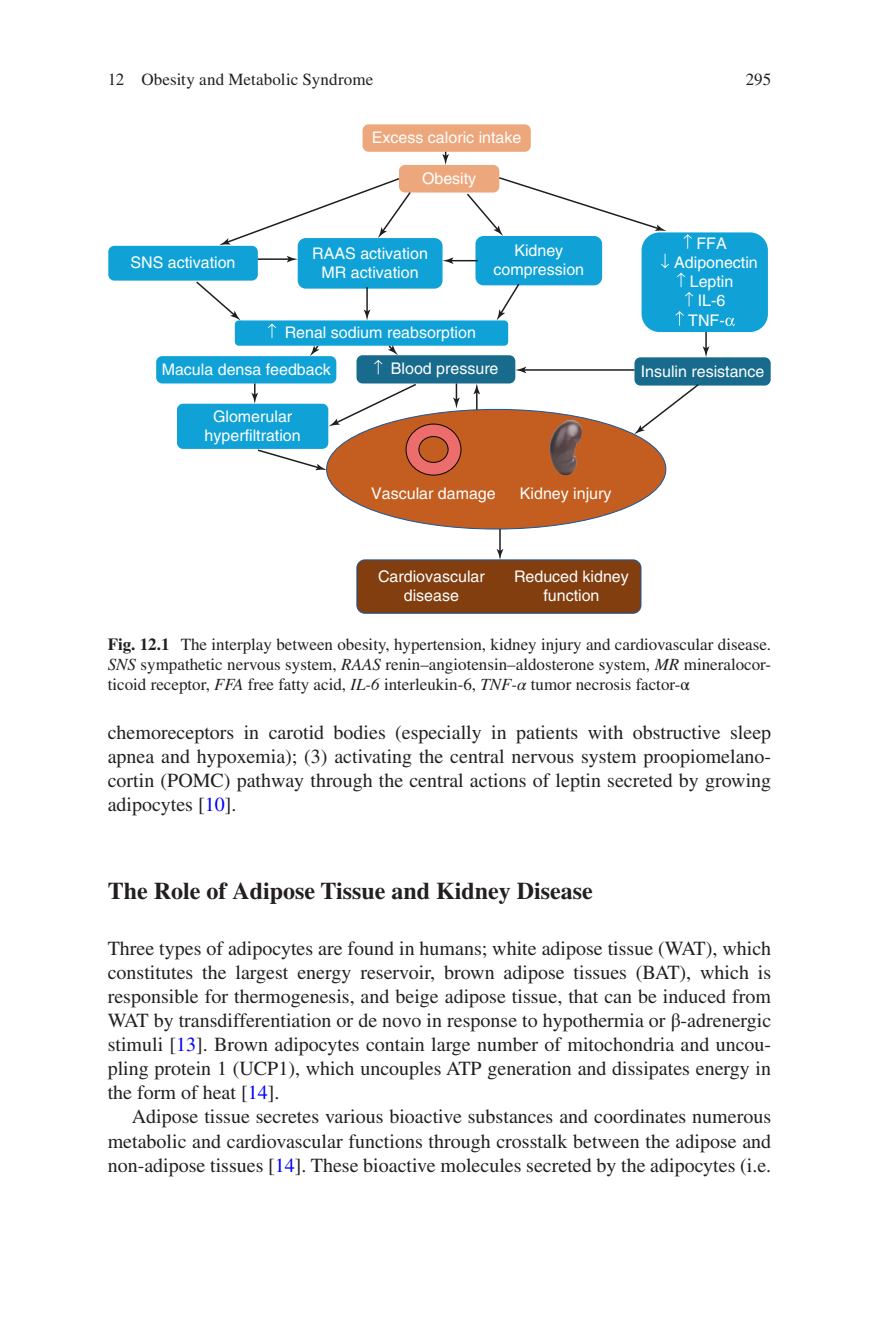
<style>
.page{position:relative;width:879px;height:1333px;background:#fff}
.page>*{position:absolute;margin:0;border:0;box-sizing:border-box;transform-origin:0 0}
.t1{font:700 24px "Times LT Std";color:#231f20}
.t2{font:20px/24px "Times LT Std";color:#231f20;text-align:justify}
.t3{font:17px/20px "Times LT Std";color:#231f20;text-align:justify}
.t4{font:16px/19.2px "Helvetica";color:#fff;text-align:center}
.s1{font-weight:700}
.s2{font-style:italic}
.s3{font-family:"STIX General";font-style:italic}
.s4{font-family:"STIX General"}
.s5{color:#00f}
</style>
<div class="page">
<div style="left:362px;top:124px;width:169px;height:28px;background:#eda77c;border-radius:6px"></div>
<div style="left:399px;top:165px;width:100px;height:27px;background:#eda77c;border-radius:6px"></div>
<div style="left:108px;top:246px;width:150px;height:34px;background:#10a2d7;border-radius:6px"></div>
<div style="left:298px;top:238px;width:144px;height:50px;background:#10a2d7;border-radius:8px"></div>
<div style="left:475px;top:236px;width:127px;height:49px;background:#10a2d7;border-radius:8px"></div>
<div style="left:641px;top:232px;width:127px;height:100px;background:#10a2d7;border-radius:18px"></div>
<div style="left:235px;top:320px;width:273px;height:26px;background:#10a2d7;border-radius:4px"></div>
<div style="left:156px;top:356px;width:180px;height:27px;background:#10a2d7;border-radius:6px"></div>
<div style="left:177px;top:404px;width:151px;height:45px;background:#10a2d7;border-radius:6px"></div>
<div style="left:356px;top:355px;width:159px;height:28px;background:#186b8d;border-radius:6px"></div>
<div style="left:634px;top:357px;width:136px;height:28px;background:#186b8d;border-radius:6px"></div>
<div style="left:357px;top:560px;width:284px;height:53px;background:#823e0e;border-radius:8px"></div>
<div style="left:356px;top:559px;width:285px;height:54px;border:1px solid #1a559c;border-radius:8px"></div>
<div style="left:327px;top:409px;width:339px;height:120px;background:#c35e20;border-radius:50%"></div>
<img style="left:549px;top:420px;width:33px;height:55px">
<svg style="left:268px;top:323px;width:8px;height:15px"></svg>
<svg style="left:683px;top:234px;width:9px;height:15px"></svg>
<svg style="left:661px;top:254px;width:8px;height:14px"></svg>
<svg style="left:675px;top:272px;width:18px;height:53px"></svg>
<svg style="left:725px;top:317px;width:9px;height:9px"></svg>
<hr style="left:499px;top:529px;width:2px;height:23px;background:#1d1e1f">
<svg style="left:497px;top:549px;width:6px;height:11px"></svg>
<svg style="left:251px;top:382px;width:211px;height:94px"></svg>
<svg style="left:473px;top:383px;width:7px;height:27px"></svg>
<svg style="left:634px;top:382px;width:66px;height:52px"></svg>
<hr style="left:523px;top:369px;width:111px;height:2px;background:#1d1e1f">
<svg style="left:515px;top:366px;width:11px;height:7px"></svg>
<svg style="left:374px;top:345px;width:24px;height:29px"></svg>
<svg style="left:310px;top:345px;width:10px;height:11px"></svg>
<svg style="left:194px;top:280px;width:47px;height:40px"></svg>
<hr style="left:366px;top:287px;width:2px;height:26px;background:#1d1e1f">
<svg style="left:364px;top:309px;width:6px;height:11px"></svg>
<svg style="left:442px;top:257px;width:36px;height:7px"></svg>
<svg style="left:496px;top:283px;width:25px;height:37px"></svg>
<svg style="left:703px;top:332px;width:6px;height:25px"></svg>
<svg style="left:465px;top:176px;width:201px;height:60px"></svg>
<hr style="left:258px;top:258px;width:32px;height:2px;background:#1d1e1f">
<svg style="left:287px;top:256px;width:11px;height:6px"></svg>
<svg style="left:219px;top:178px;width:193px;height:67px"></svg>
<svg style="left:442px;top:152px;width:7px;height:13px"></svg>
<p class="t3" style="left:108px;top:69px;width:267px">12 Obesity and Metabolic Syndrome</p>
<p class="t4" style="left:372px;top:128px;width:151px">Excess caloric intake</p>
<p class="t4" style="left:422px;top:168px;width:56px">Obesity</p>
<p class="t4" style="left:131px;top:253px;width:106px">SNS activation</p>
<p class="t4" style="left:312px;top:243px;width:117px">RAAS activation<br>MR activation</p>
<p class="t4" style="left:493px;top:241px;width:92px">Kidney compression</p>
<p class="t4" style="left:285px;top:323px;width:193px">Renal sodium reabsorption</p>
<p class="t4" style="left:391px;top:359px;width:109px">Blood pressure</p>
<p class="t4" style="left:162px;top:359px;width:170px">Macula densa feedback</p>
<p class="t4" style="left:205px;top:406px;width:98px">Glomerular hyperfiltration</p>
<p class="t4" style="left:371px;top:484px;width:126px">Vascular damage</p>
<p class="t4" style="left:520px;top:484px;width:93px">Kidney injury</p>
<p class="t3" style="left:746px;top:69px;width:27px">295</p>
<p class="t4" style="left:696px;top:233px;width:32px">FFA</p>
<p class="t4" style="left:674px;top:253px;width:85px">Adiponectin</p>
<p class="t4" style="left:690px;top:272px;width:45px">Leptin</p>
<p class="t4" style="left:698px;top:291px;width:29px">IL-6</p>
<p class="t4" style="left:688px;top:310px;width:38px">TNF-</p>
<p class="t4" style="left:641px;top:361px;width:125px">Insulin resistance</p>
<p class="t4" style="left:378px;top:566px;width:108px">Cardiovascular disease</p>
<p class="t4" style="left:514px;top:566px;width:116px">Reduced kidney function</p>
<p class="t3" style="left:108px;top:633px;width:665px"><span class="s1">Fig. 12.1</span> The interplay between obesity, hypertension, kidney injury and cardiovascular disease.<br><span class="s2">SNS</span> sympathetic nervous system, <span class="s2">RAAS</span> renin–angiotensin–aldosterone system, <span class="s2">MR</span> mineralocor&shy;ticoid receptor, <span class="s2">FFA</span> free fatty acid, <span class="s2">IL-6</span> interleukin-6, <span class="s2">TNF-</span><span class="s3">α</span> tumor necrosis factor-<span class="s4">α</span></p>
<p class="t2" style="left:108px;top:720px;width:665px">chemoreceptors in carotid bodies (especially in patients with obstructive sleep apnea and hypoxemia); (3) activating the central nervous system proopiomelano&shy;cortin (POMC) pathway through the central actions of leptin secreted by growing adipocytes [<span class="s5">10</span>].</p>
<p class="t1" style="left:108px;top:876px;width:486px">The Role of Adipose Tissue and Kidney Disease</p>
<p class="t2" style="left:108px;top:936px;width:665px">Three types of adipocytes are found in humans; white adipose tissue (WAT), which constitutes the largest energy reservoir, brown adipose tissues (BAT), which is responsible for thermogenesis, and beige adipose tissue, that can be induced from WAT by transdifferentiation or de novo in response to hypothermia or <span class="s4">β</span>-adrenergic stimuli [<span class="s5">13</span>]. Brown adipocytes contain large number of mitochondria and uncou&shy;pling protein 1 (UCP1), which uncouples ATP generation and dissipates energy in the form of heat [<span class="s5">14</span>].</p>
<p class="t2" style="left:108px;top:1104px;width:665px;text-indent:24px">Adipose tissue secretes various bioactive substances and coordinates numerous metabolic and cardiovascular functions through crosstalk between the adipose and non-adipose tissues [<span class="s5">14</span>]. These bioactive molecules secreted by the adipocytes (i.e.</p>
</div>
